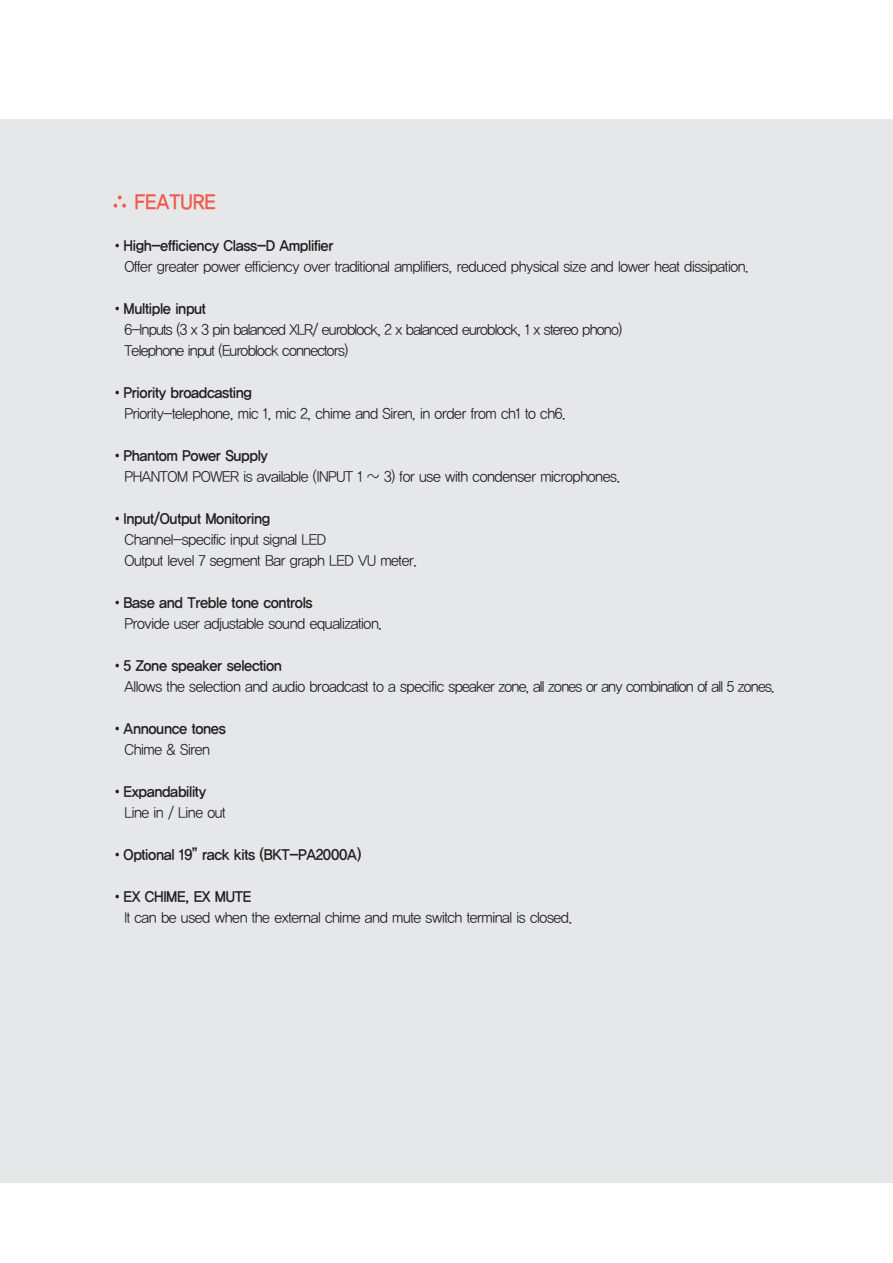
<style>
.page{position:relative;width:893px;height:1263px;background:#fff}
.page>*{position:absolute;margin:0;border:0;box-sizing:border-box;transform-origin:0 0}
.t1{font:21px "YDVYGO Std 14";color:#f0594d;scale:.9 1}
.t2{font:15px/21px "YDVYGO Std 12";letter-spacing:-.025em;color:#231f20;scale:.95 1}
.t3{font:15px "YDVYGO Std 14";letter-spacing:-.025em;color:#231f20;scale:.95 1}
.t4{font:15px/21px "YDVYGO Std 12";letter-spacing:-.05em;color:#231f20;scale:.95 1}
.s1{font-family:"YDVYGO Std 25"}
</style>
<div class="page">
<div style="left:0;top:119px;width:893px;height:1063px;background:#e6e7e9"></div>
<h1 class="t1" style="left:111px;top:191px;width:118px"><span class="s1">∴</span> FEATURE</h1>
<p class="t3" style="left:111px;top:238px;width:236px">•High-efficiency Class-D Amplifier</p>
<p class="t2" style="left:124px;top:256px;width:659px">Offer greater power efficiency over traditional amplifiers, reduced physical size and lower heat dissipation.</p>
<p class="t3" style="left:111px;top:301px;width:102px">•Multiple input</p>
<p class="t4" style="left:124px;top:319px;width:525px">6-Inputs (3 x 3 pin balanced XLR/ euroblock, 2 x balanced euroblock, 1 x stereo phono)<br>Telephone input (Euroblock connectors)</p>
<p class="t3" style="left:111px;top:385px;width:150px">•Priority broadcasting</p>
<p class="t2" style="left:124px;top:403px;width:466px">Priority-telephone, mic 1, mic 2, chime and Siren, in order from ch1 to ch6.</p>
<p class="t3" style="left:111px;top:448px;width:167px">•Phantom Power Supply</p>
<p class="t2" style="left:124px;top:466px;width:523px">PHANTOM POWER is available (INPUT 1 ~ 3) for use with condenser microphones.</p>
<p class="t3" style="left:111px;top:511px;width:169px">•Input/Output Monitoring</p>
<p class="t2" style="left:124px;top:529px;width:310px">Channel-specific input signal LED<br>Output level 7 segment Bar graph LED VU meter.</p>
<p class="t3" style="left:111px;top:595px;width:214px">•Base and Treble tone controls</p>
<p class="t2" style="left:124px;top:613px;width:273px">Provide user adjustable sound equalization.</p>
<p class="t3" style="left:111px;top:658px;width:182px">•5 Zone speaker selection</p>
<p class="t2" style="left:124px;top:676px;width:686px">Allows the selection and audio broadcast to a specific speaker zone, all zones or any combination of all 5 zones.</p>
<p class="t3" style="left:111px;top:721px;width:123px">•Announce tones</p>
<p class="t2" style="left:124px;top:739px;width:92px">Chime &amp; Siren</p>
<p class="t3" style="left:111px;top:784px;width:102px">•Expandability</p>
<p class="t2" style="left:124px;top:802px;width:108px">Line in / Line out</p>
<p class="t3" style="left:111px;top:847px;width:265px">•Optional 19” rack kits (BKT-PA2000A)</p>
<p class="t3" style="left:111px;top:889px;width:149px">•EX CHIME, EX MUTE</p>
<p class="t2" style="left:124px;top:907px;width:473px">It can be used when the external chime and mute switch terminal is closed.</p>
</div>
